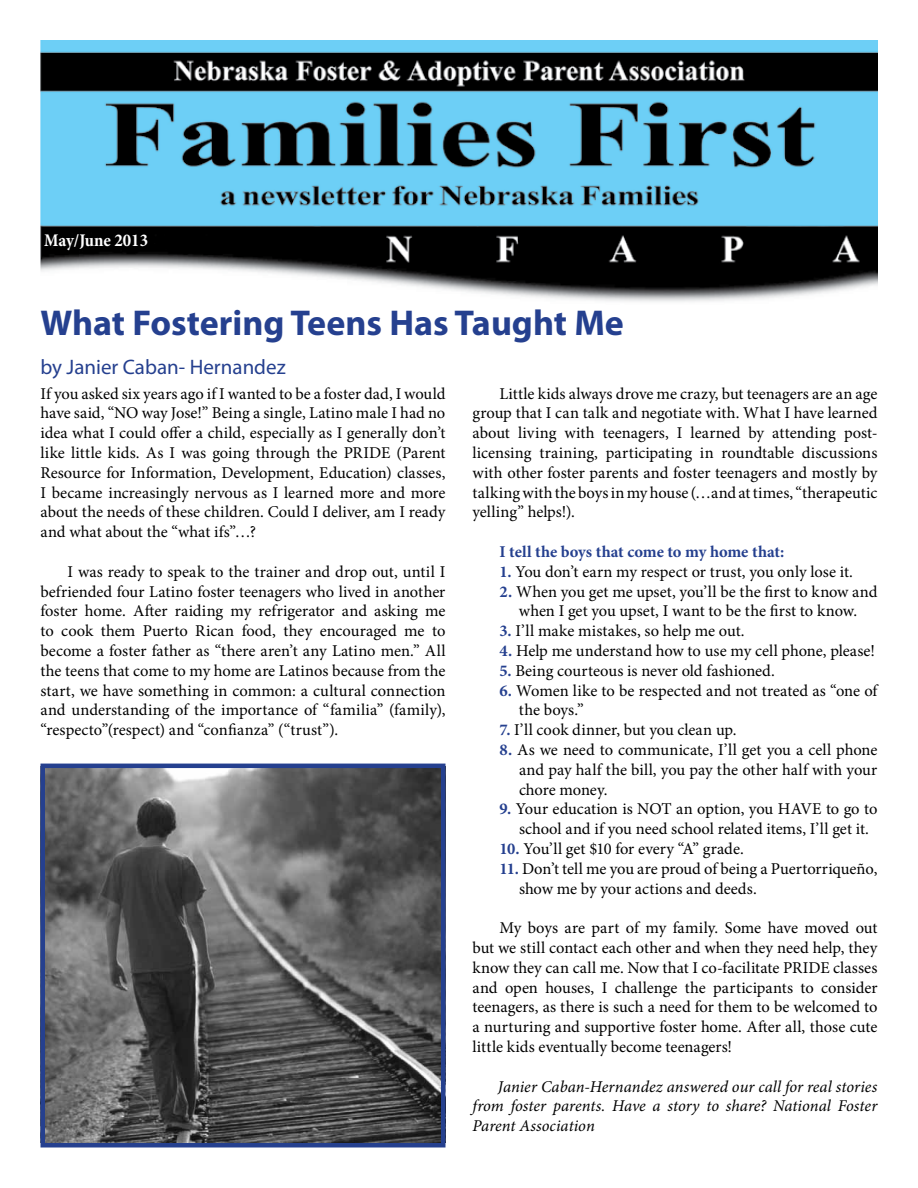
<style>
.page{position:relative;width:918px;height:1188px;background:#fff}
.page>*{position:absolute;margin:0;border:0;box-sizing:border-box;transform-origin:0 0}
.t1{font:700 36px "Myriad Pro";color:#25408f}
.t2{font:21px "Myriad Pro";color:#25408f}
.t3{font:700 condensed 18px "Minion Pro";color:#fff}
.t4{font:16.5px/19.8px "Minion Pro";color:#000;text-align:justify}
.t5{font:italic 16.5px/19.8px "Minion Pro";color:#000;text-align:justify}
.t6{font:700 16.5px "Minion Pro";letter-spacing:-.005em;color:#25408f}
.s1{font-weight:700;color:#25408f}
</style>
<div class="page">
<img style="left:40px;top:40px;width:838px;height:262px">
<img style="left:45px;top:769px;width:396px;height:374px">
<div style="left:40px;top:764px;width:406px;height:384px;border:4px solid #25408f"></div>
<p class="t3" style="left:44px;top:228px;width:106px">May/June 2013</p>
<h1 class="t1" style="left:40px;top:299px;width:585px">What Fostering Teens Has Taught Me</h1>
<p class="t2" style="left:40px;top:354px;width:247px">by Janier Caban- Hernandez</p>
<p class="t4" style="left:40px;top:384px;width:407px">If you asked six years ago if I wanted to be a foster dad, I would have said, “NO way Jose!” Being a single, Latino male I had no idea what I could offer a child, especially as I generally don’t like little kids. As I was going through the PRIDE (Parent Resource for Information, Development, Education) classes, I became increasingly nervous as I learned more and more about the needs of these children. Could I deliver, am I ready and what about the “what ifs”…?</p>
<p class="t4" style="left:40px;top:562px;width:407px;text-indent:27px">I was ready to speak to the trainer and drop out, until I befriended four Latino foster teenagers who lived in another foster home. After raiding my refrigerator and asking me to cook them Puerto Rican food, they encouraged me to become a foster father as “there aren’t any Latino men.” All the teens that come to my home are Latinos because from the start, we have something in common: a cultural connection and understanding of the importance of “familia” (family), “respecto”(respect) and “confianza” (“trust”).</p>
<p class="t4" style="left:473px;top:384px;width:407px;text-indent:27px">Little kids always drove me crazy, but teenagers are an age group that I can talk and negotiate with. What I have learned about living with teenagers, I learned by attending post&shy;licensing training, participating in roundtable discussions with other foster parents and foster teenagers and mostly by talking with the boys in my house (…and at times, “therapeutic yelling” helps!).</p>
<p class="t6" style="left:499px;top:540px;width:286px">I tell the boys that come to my home that:</p>
<p class="t4" style="left:499px;top:562px;width:355px"><span class="s1">1.</span> You don’t earn my respect or trust, you only lose it.</p>
<p class="t4" style="left:499px;top:582px;width:380px;text-align:center"><span class="s1">2.</span> When you get me upset, you’ll be the first to know and when I get you upset, I want to be the first to know.</p>
<p class="t4" style="left:499px;top:621px;width:247px"><span class="s1">3.</span> I’ll make mistakes, so help me out.</p>
<p class="t4" style="left:499px;top:641px;width:377px"><span class="s1">4.</span> Help me understand how to use my cell phone, please!</p>
<p class="t4" style="left:499px;top:661px;width:277px"><span class="s1">5.</span> Being courteous is never old fashioned.</p>
<p class="t4" style="left:519px;top:681px;width:360px;text-indent:-20px"><span class="s1">6.</span> Women like to be respected and not treated as “one of the boys.”</p>
<p class="t4" style="left:499px;top:720px;width:239px"><span class="s1">7.</span> I’ll cook dinner, but you clean up.</p>
<p class="t4" style="left:519px;top:740px;width:360px;text-indent:-20px"><span class="s1">8.</span> As we need to communicate, I’ll get you a cell phone and pay half the bill, you pay the other half with your chore money.</p>
<p class="t4" style="left:519px;top:799px;width:360px;text-indent:-20px"><span class="s1">9.</span> Your education is NOT an option, you HAVE to go to school and if you need school related items, I’ll get it.</p>
<p class="t4" style="left:499px;top:839px;width:246px"><span class="s1">10.</span> You’ll get $10 for every “A” grade.</p>
<p class="t4" style="left:519px;top:859px;width:360px;text-indent:-20px"><span class="s1">11.</span> Don’t tell me you are proud of being a Puertorriqueño, show me by your actions and deeds.</p>
<p class="t4" style="left:473px;top:918px;width:407px;text-indent:27px">My boys are part of my family. Some have moved out but we still contact each other and when they need help, they know they can call me. Now that I co-facilitate PRIDE classes and open houses, I challenge the participants to consider teenagers, as there is such a need for them to be welcomed to a nurturing and supportive foster home. After all, those cute little kids eventually become teenagers!</p>
<p class="t5" style="left:473px;top:1076px;width:406px;text-indent:25px">Janier Caban-Hernandez answered our call for real stories from foster parents. Have a story to share? National Foster Parent Association</p>
</div>
